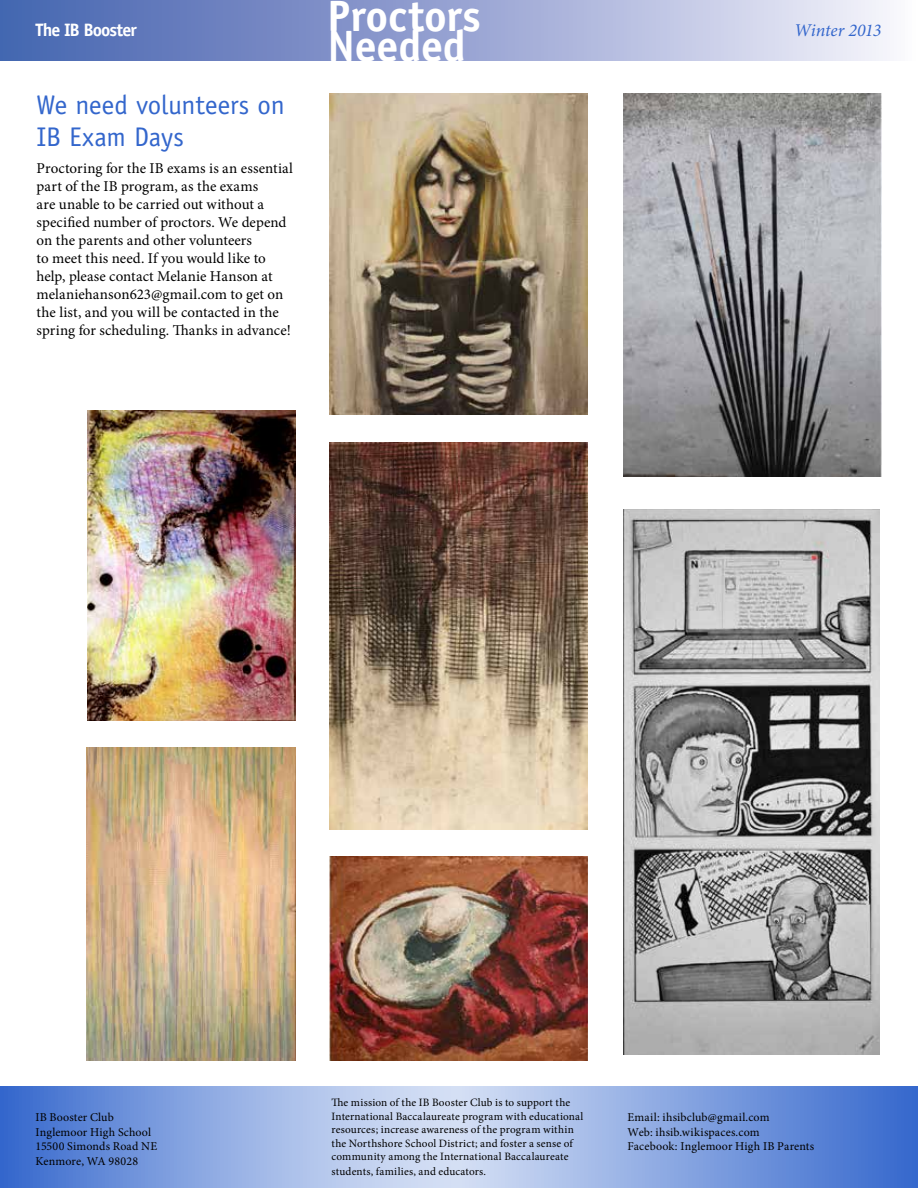
<style>
.page{position:relative;width:918px;height:1188px;background:#fff}
.page>*{position:absolute;margin:0;border:0;box-sizing:border-box;transform-origin:0 0}
.t1{font:700 43.95px "Officina Sans";letter-spacing:-.005em;color:#fff}
.t2{font:27px/32.4px "Officina Sans";letter-spacing:-.005em;color:#36c}
.t3{font:700 18px "Officina Sans";letter-spacing:-.05em;color:#fff}
.t4{font:italic 18px "Minion Pro";letter-spacing:-.01em;color:#36c}
.t5{font:15px/18px "Minion Pro";letter-spacing:.005em;color:#000}
.t6{font:12px/14.4px "Minion Pro";letter-spacing:.01em;color:#000}
.t7{font:11.25px/13.6px "Minion Pro";letter-spacing:.015em;color:#000}
</style>
<div class="page">
<div style="left:0;top:0;width:918px;height:61px;background:linear-gradient(to right,#405ead,#f5f2fb)"></div>
<svg style="left:0;top:1087px;width:918px;height:100px"></svg>
<img style="left:330px;top:442px;width:258px;height:387px">
<img style="left:330px;top:93px;width:258px;height:321px">
<img style="left:623px;top:93px;width:258px;height:384px">
<img style="left:88px;top:411px;width:207px;height:309px">
<img style="left:87px;top:747px;width:208px;height:313px">
<img style="left:330px;top:857px;width:258px;height:203px">
<img style="left:623px;top:509px;width:257px;height:545px">
<h1 class="t1" style="left:327px;top:-12px;width:155px">Proctors</h1>
<h1 class="t1" style="left:327px;top:19px;width:140px">Needed</h1>
<p class="t3" style="left:35px;top:18px;width:103px">The IB Booster</p>
<p class="t4" style="left:794px;top:18px;width:89px">Winter 2013</p>
<h2 class="t2" style="left:37px;top:88px;width:250px">We need volunteers on<br>IB Exam Days</h2>
<p class="t5" style="left:37px;top:159px;width:258px">Proctoring for the IB exams is an essential part of the IB program, as the exams<br>are unable to be carried out without a specified number of proctors. We depend on the parents and other volunteers<br>to meet this need. If you would like to help, please contact Melanie Hanson at melaniehanson623@gmail.com to get on the list, and you will be contacted in the spring for scheduling. Thanks in advance!</p>
<p class="t6" style="left:35px;top:1110px;width:123px">IB Booster Club<br>Inglemoor High School<br>15500 Simonds Road NE<br>Kenmore, WA 98028</p>
<p class="t7" style="left:331px;top:1096px;width:253px">The mission of the IB Booster Club is to support the International Baccalaureate program with educational resources; increase awareness of the program within the Northshore School District; and foster a sense of community among the International Baccalaureate students, families, and educators.</p>
<p class="t6" style="left:628px;top:1110px;width:188px">Email: ihsibclub@gmail.com<br>Web: ihsib.wikispaces.com<br>Facebook: Inglemoor High IB Parents</p>
</div>
